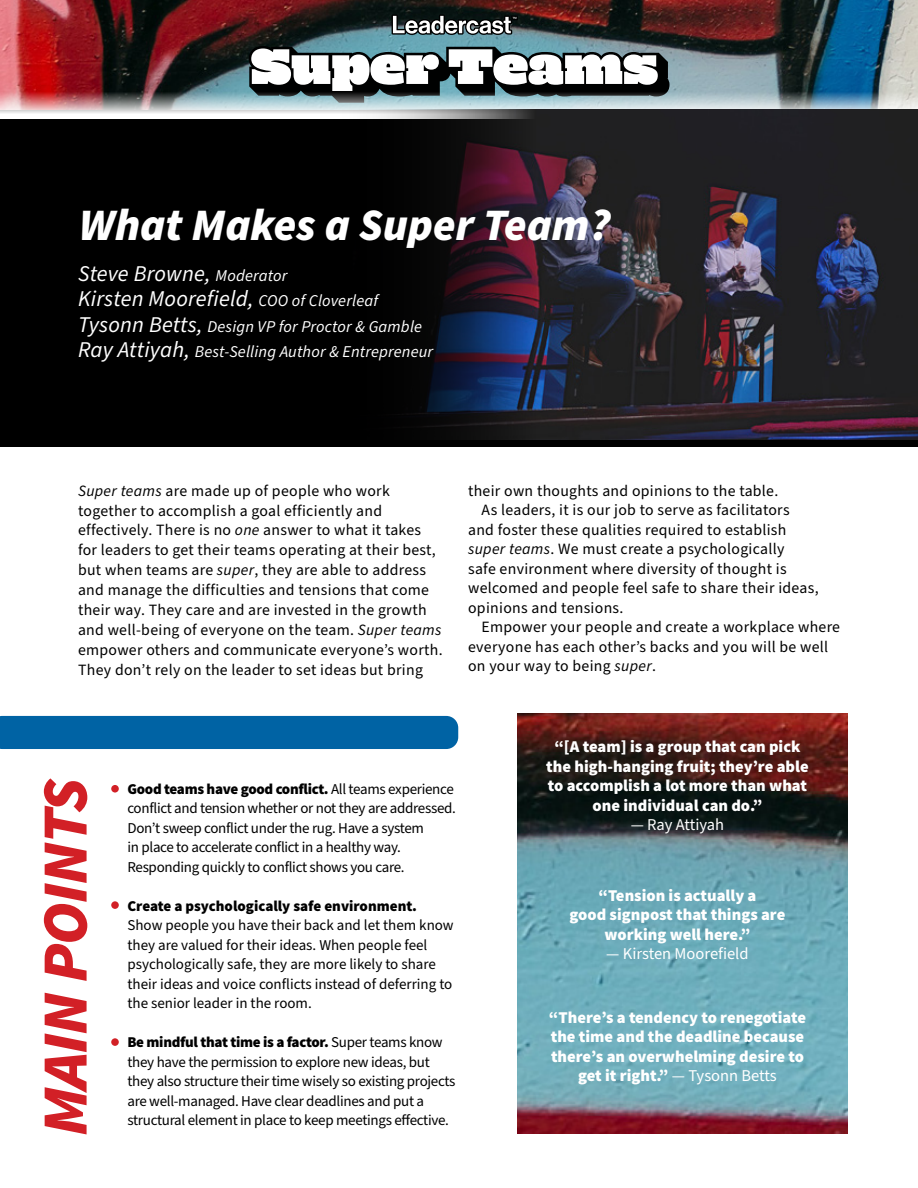
<style>
.page{position:relative;width:918px;height:1188px;background:#fff}
.page>*{position:absolute;margin:0;border:0;box-sizing:border-box;transform-origin:0 0}
.t1{font:italic 900 64.5px "Source Sans Pro";letter-spacing:-.025em;color:#d22026}
.t2{font:italic 900 45px "Source Sans Pro";color:#fff}
.t3{font:italic 22.5px/25.5px "Source Sans Pro";letter-spacing:.01em;color:#fff}
.t4{font:900 16.5px/19.5px "Source Sans Pro";color:#fff;text-align:center}
.t5{font:italic 16.5px/25.5px "Source Sans Pro";letter-spacing:.01em;color:#fff}
.t6{font:16.5px "Source Sans Pro";color:#fff}
.t7{font:15.75px/20px "Source Sans Pro";letter-spacing:.02em;color:#000}
.t8{font:15px/19.5px "Source Sans Pro";letter-spacing:-.02em;color:#000}
.t9{font:15px/19.5px "Source Sans Pro";color:#000}
.t10{font:900 15px "Source Sans Pro";color:#000}
.s1{font-size:16.5px}
.s2{font-size:22.5px}
.s3{font-style:italic}
.s4{font-weight:900}
.s5{font-weight:400}
</style>
<div class="page">
<div style="left:0;top:716px;width:458px;height:33px;background:#0063a4"></div>
<div style="left:0;top:110px;width:918px;height:337px;background:#000"></div>
<img style="left:0;top:0;width:918px;height:110px">
<img style="left:518px;top:714px;width:330px;height:420px">
<div style="left:111px;top:785px;width:8px;height:8px;background:#d22026;border-radius:50%"></div>
<div style="left:111px;top:901px;width:8px;height:8px;background:#d22026;border-radius:50%"></div>
<div style="left:111px;top:1038px;width:8px;height:8px;background:#d22026;border-radius:50%"></div>
<svg style="left:392px;top:14px;width:126px;height:21px"></svg>
<svg style="left:249px;top:46px;width:421px;height:45px"></svg>
<img style="left:1px;top:91px;width:917px;height:27px">
<img style="left:335px;top:110px;width:583px;height:329px">
<h2 class="t2" style="left:79px;top:194px;width:533px">What Makes a Super Team?</h2>
<h3 class="t3" style="left:78px;top:261px;width:302px">Steve Browne, <span class="s1">Moderator<br></span>Kirsten Moorefield, <span class="s1">COO of Cloverleaf</span></h3>
<p class="t5" style="left:78px;top:314px;width:357px"><span class="s2">Tysonn Betts,</span> Design VP for Proctor &amp; Gamble<br><span class="s2">Ray Attiyah,</span> Best-Selling Author &amp; Entrepreneur</p>
<p class="t7" style="left:78px;top:481px;width:366px"><span class="s3">Super teams</span> are made up of people who work together to accomplish a goal efficiently and effectively. There is no <span class="s3">one</span> answer to what it takes for leaders to get their teams operating at their best, but when teams are <span class="s3">super</span>, they are able to address and manage the difficulties and tensions that come their way. They care and are invested in the growth and well-being of everyone on the team. <span class="s3">Super teams </span>empower others and communicate everyone’s worth.<br>They don’t rely on the leader to set ideas but bring</p>
<p class="t7" style="left:468px;top:481px;width:312px">their own thoughts and opinions to the table.</p>
<p class="t7" style="left:482px;top:500px;width:310px">As leaders, it is our job to serve as facilitators</p>
<p class="t7" style="left:468px;top:520px;width:320px">and foster these qualities required to establish</p>
<p class="t7" style="left:468px;top:539px;width:318px"><span class="s3">super teams</span>. We must create a psychologically</p>
<p class="t7" style="left:468px;top:559px;width:320px">safe environment where diversity of thought is</p>
<p class="t7" style="left:468px;top:578px;width:352px">welcomed and people feel safe to share their ideas,</p>
<p class="t7" style="left:468px;top:598px;width:157px">opinions and tensions.</p>
<p class="t7" style="left:482px;top:617px;width:360px">Empower your people and create a workplace where</p>
<p class="t7" style="left:468px;top:637px;width:362px">everyone has each other’s backs and you will be well</p>
<p class="t7" style="left:468px;top:656px;width:189px">on your way to being <span class="s3">super</span>.</p>
<h1 class="t1" style="left:21px;top:1136px;width:359px;rotate:-90deg">MAIN POINTS</h1>
<p class="t8" style="left:127px;top:779px;width:330px"><span class="s4">Good teams have good conflict.</span> All teams experience conflict and tension whether or not they are addressed.<br>Don’t sweep conflict under the rug. Have a system<br>in place to accelerate conflict in a healthy way.<br>Responding quickly to conflict shows you care.</p>
<p class="t10" style="left:127px;top:895px;width:291px">Create a psychologically safe environment.</p>
<p class="t9" style="left:127px;top:916px;width:328px">Show people you have their back and let them know they are valued for their ideas. When people feel psychologically safe, they are more likely to share their ideas and voice conflicts instead of deferring to the senior leader in the room.</p>
<p class="t8" style="left:127px;top:1033px;width:329px"><span class="s4">Be mindful that time is a factor.</span> Super teams know they have the permission to explore new ideas, but they also structure their time wisely so existing projects are well-managed. Have clear deadlines and put a structural element in place to keep meetings effective.</p>
<p class="t4" style="left:546px;top:737px;width:264px">“[A team] is a group that can pick the high-hanging fruit; they’re able to accomplish a lot more than what one individual can do.”</p>
<p class="t6" style="left:631px;top:814px;width:95px">— Ray Attiyah</p>
<p class="t4" style="left:570px;top:885px;width:217px">“Tension is actually a<br>good signpost that things are working well here.”</p>
<p class="t6" style="left:606px;top:943px;width:144px">— Kirsten Moorefield</p>
<p class="t4" style="left:549px;top:1007px;width:259px">“There’s a tendency to renegotiate the time and the deadline because there’s an overwhelming desire to get it right.” <span class="s5">— Tysonn Betts</span></p>
</div>
